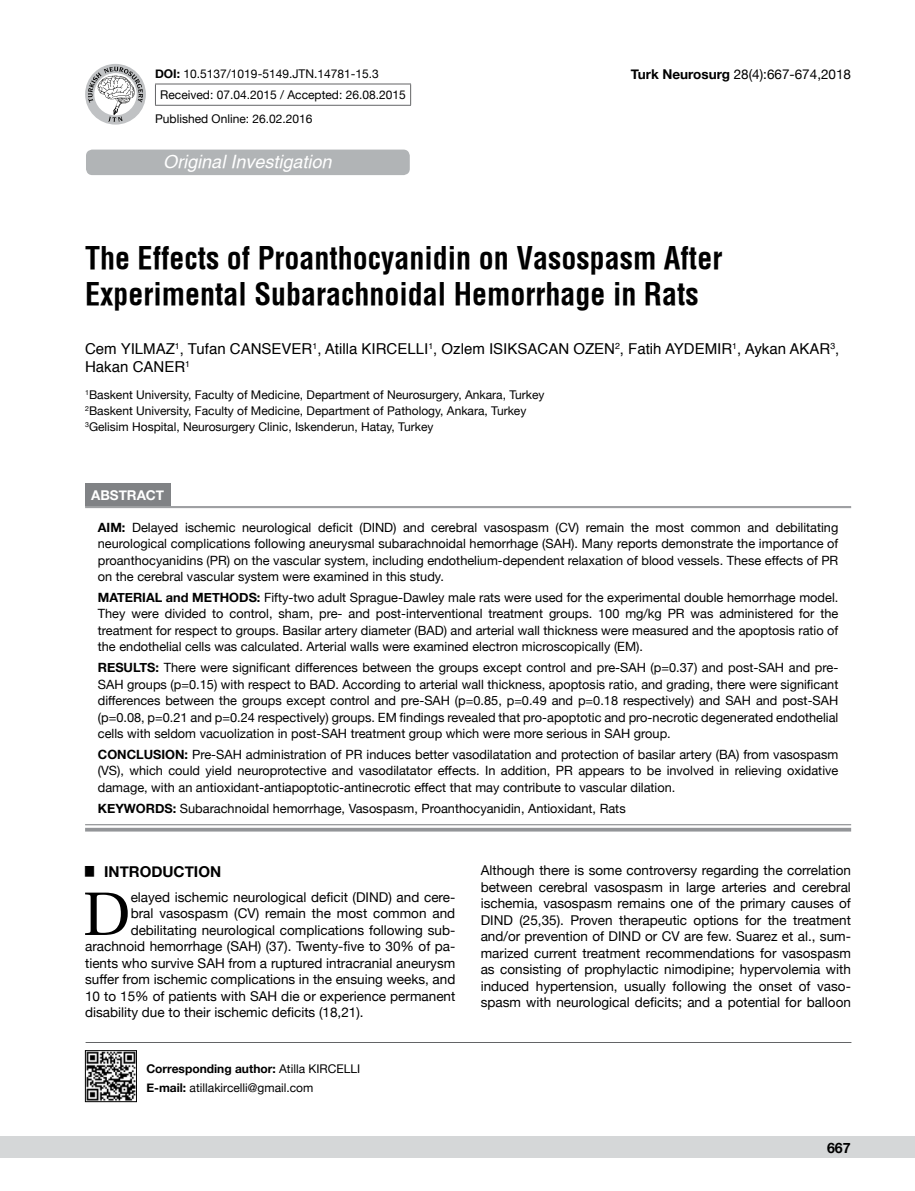
<style>
.page{position:relative;width:915px;height:1191px;background:#fff}
.page>*{position:absolute;margin:0;border:0;box-sizing:border-box;transform-origin:0 0}
.t1{font:61.2px "Utopia";color:#000}
.t2{font:700 30px/36px "Helvetica Condens";color:#000}
.t3{font:italic 500 18px "Helvetica";color:#fff}
.t4{font:15px/18px "Helvetica";color:#000}
.t5{font:700 15px "Helvetica Neue";color:#000}
.t6{font:700 14.25px "Helvetica Neue";color:#000}
.t7{font:13.5px/16.5px "Helvetica Neue";color:#000;text-align:justify}
.t8{font:700 13.5px "Helvetica Neue";color:#fff}
.t9{font:12.75px/16.5px "Helvetica Neue";color:#000;text-align:justify}
.t10{font:12px/15.8px "Helvetica Neue";color:#000}
.s1{font-weight:700}
</style>
<div class="page">
<div style="left:0;top:1136px;width:914px;height:22px;background:#d5d7d8"></div>
<div style="left:86px;top:150px;width:323px;height:25px;background:#b1b4b6;border-radius:6px"></div>
<hr style="left:86px;top:1042px;width:765px;height:1px;background:#636466">
<hr style="left:155px;top:84px;width:256px;height:1px;background:#636466">
<svg style="left:155px;top:84px;width:1px;height:21px"></svg>
<svg style="left:410px;top:84px;width:1px;height:21px"></svg>
<hr style="left:155px;top:105px;width:256px;height:1px;background:#636466">
<svg style="left:85px;top:64px;width:61px;height:61px"></svg>
<svg style="left:88px;top:67px;width:55px;height:55px"></svg>
<img style="left:87px;top:1052px;width:48px;height:47px">
<div style="left:85px;top:1050px;width:52px;height:51px;border:1px solid #000"></div>
<div style="left:85px;top:483px;width:85px;height:23px;background:#808285"></div>
<svg style="left:85px;top:825px;width:765px;height:3px"></svg>
<hr style="left:85px;top:506px;width:765px;height:1px;background:#939598">
<hr style="left:85px;top:507px;width:765px;height:1px;background:#939598">
<hr style="left:85px;top:824px;width:765px;height:1px;background:#939598">
<hr style="left:85px;top:828px;width:765px;height:3px;background:#939598">
<p class="t10" style="left:160px;top:63px;width:247px;line-height:21.9px;text-indent:-5px"><span class="s1">DOI:</span> 10.5137/1019-5149.JTN.14781-15.3<br>Received: 07.04.2015 / Accepted: 26.08.2015</p>
<p class="t10" style="left:155px;top:111px;width:159px">Published Online: 26.02.2016</p>
<h3 class="t3" style="left:163px;top:151px;width:170px">Original Investigation</h3>
<p class="t7" style="left:630px;top:67px;width:222px"><span class="s1">Turk Neurosurg</span> 28(4):667-674,2018</p>
<h2 class="t2" style="left:85px;top:240px;width:638px">The Effects of Proanthocyanidin on Vasospasm After<br>Experimental Subarachnoidal Hemorrhage in Rats</h2>
<p class="t4" style="left:85px;top:340px;width:755px">Cem YILMAZ<sup>1</sup>, Tufan CANSEVER<sup>1</sup>, Atilla KIRCELLI<sup>1</sup>, Ozlem ISIKSACAN OZEN<sup>2</sup>, Fatih AYDEMIR<sup>1</sup>, Aykan AKAR<sup>3</sup>,<br>Hakan CANER<sup>1</sup></p>
<p class="t10" style="left:85px;top:388px;width:460px"><sup>1</sup>Baskent University, Faculty of Medicine, Department of Neurosurgery, Ankara, Turkey<br><sup>2</sup>Baskent University, Faculty of Medicine, Department of Pathology, Ankara, Turkey<br><sup>3</sup>Gelisim Hospital, Neurosurgery Clinic, Iskenderun, Hatay, Turkey</p>
<p class="t8" style="left:91px;top:484px;width:75px">ABSTRACT</p>
<p class="t9" style="left:98px;top:519px;width:741px"><span class="s1">AIM:</span> Delayed ischemic neurological deficit (DIND) and cerebral vasospasm (CV) remain the most common and debilitating neurological complications following aneurysmal subarachnoidal hemorrhage (SAH). Many reports demonstrate the importance of proanthocyanidins (PR) on the vascular system, including endothelium-dependent relaxation of blood vessels. These effects of PR on the cerebral vascular system were examined in this study.</p>
<p class="t9" style="left:98px;top:590px;width:741px"><span class="s1">MATERIAL and METHODS:</span> Fifty-two adult Sprague-Dawley male rats were used for the experimental double hemorrhage model.<br>They were divided to control, sham, pre- and post-interventional treatment groups. 100 mg/kg PR was administered for the treatment for respect to groups. Basilar artery diameter (BAD) and arterial wall thickness were measured and the apoptosis ratio of the endothelial cells was calculated. Arterial walls were examined electron microscopically (EM).</p>
<p class="t9" style="left:98px;top:660px;width:741px"><span class="s1">RESULTS:</span> There were significant differences between the groups except control and pre-SAH (p=0.37) and post-SAH and pre-SAH groups (p=0.15) with respect to BAD. According to arterial wall thickness, apoptosis ratio, and grading, there were significant differences between the groups except control and pre-SAH (p=0.85, p=0.49 and p=0.18 respectively) and SAH and post-SAH (p=0.08, p=0.21 and p=0.24 respectively) groups. EM findings revealed that pro-apoptotic and pro-necrotic degenerated endothelial cells with seldom vacuolization in post-SAH treatment group which were more serious in SAH group.</p>
<p class="t9" style="left:98px;top:747px;width:741px"><span class="s1">CONCLUSION:</span> Pre-SAH administration of PR induces better vasodilatation and protection of basilar artery (BA) from vasospasm (VS), which could yield neuroprotective and vasodilatator effects. In addition, PR appears to be involved in relieving oxidative damage, with an antioxidant-antiapoptotic-antinecrotic effect that may contribute to vascular dilation.</p>
<p class="t9" style="left:98px;top:800px;width:529px"><span class="s1">KEYWORDS:</span> Subarachnoidal hemorrhage, Vasospasm, Proanthocyanidin, Antioxidant, Rats</p>
<p class="t5" style="left:85px;top:860px;width:137px"><sup>█</sup> INTRODUCTION</p>
<h1 class="t1" style="left:83px;top:879px;width:49px">D</h1>
<p class="t7" style="left:131px;top:889px;width:326px">elayed ischemic neurological deficit (DIND) and cere-</p>
<p class="t7" style="left:131px;top:906px;width:326px">bral vasospasm (CV) remain the most common and</p>
<p class="t7" style="left:131px;top:922px;width:326px">debilitating neurological complications following sub-</p>
<p class="t7" style="left:85px;top:939px;width:371px">arachnoid hemorrhage (SAH) (37). Twenty-five to 30% of pa-</p>
<p class="t7" style="left:85px;top:955px;width:371px">tients who survive SAH from a ruptured intracranial aneurysm</p>
<p class="t7" style="left:85px;top:972px;width:371px">suffer from ischemic complications in the ensuing weeks, and</p>
<p class="t7" style="left:85px;top:988px;width:371px">10 to 15% of patients with SAH die or experience permanent</p>
<p class="t7" style="left:85px;top:1005px;width:280px">disability due to their ischemic deficits (18,21).</p>
<p class="t10" style="left:146px;top:1060px;width:215px;line-height:18.6px"><span class="s1">Corresponding author:</span> Atilla KIRCELLI<br><span class="s1">E-mail:</span> atillakircelli@gmail.com</p>
<p class="t7" style="left:480px;top:863px;width:371px">Although there is some controversy regarding the correlation between cerebral vasospasm in large arteries and cerebral ischemia, vasospasm remains one of the primary causes of DIND (25,35). Proven therapeutic options for the treatment and/or prevention of DIND or CV are few. Suarez et al., sum&shy;marized current treatment recommendations for vasospasm as consisting of prophylactic nimodipine; hypervolemia with induced hypertension, usually following the onset of vaso&shy;spasm with neurological deficits; and a potential for balloon</p>
<p class="t6" style="left:826px;top:1137px;width:25px">667</p>
</div>
